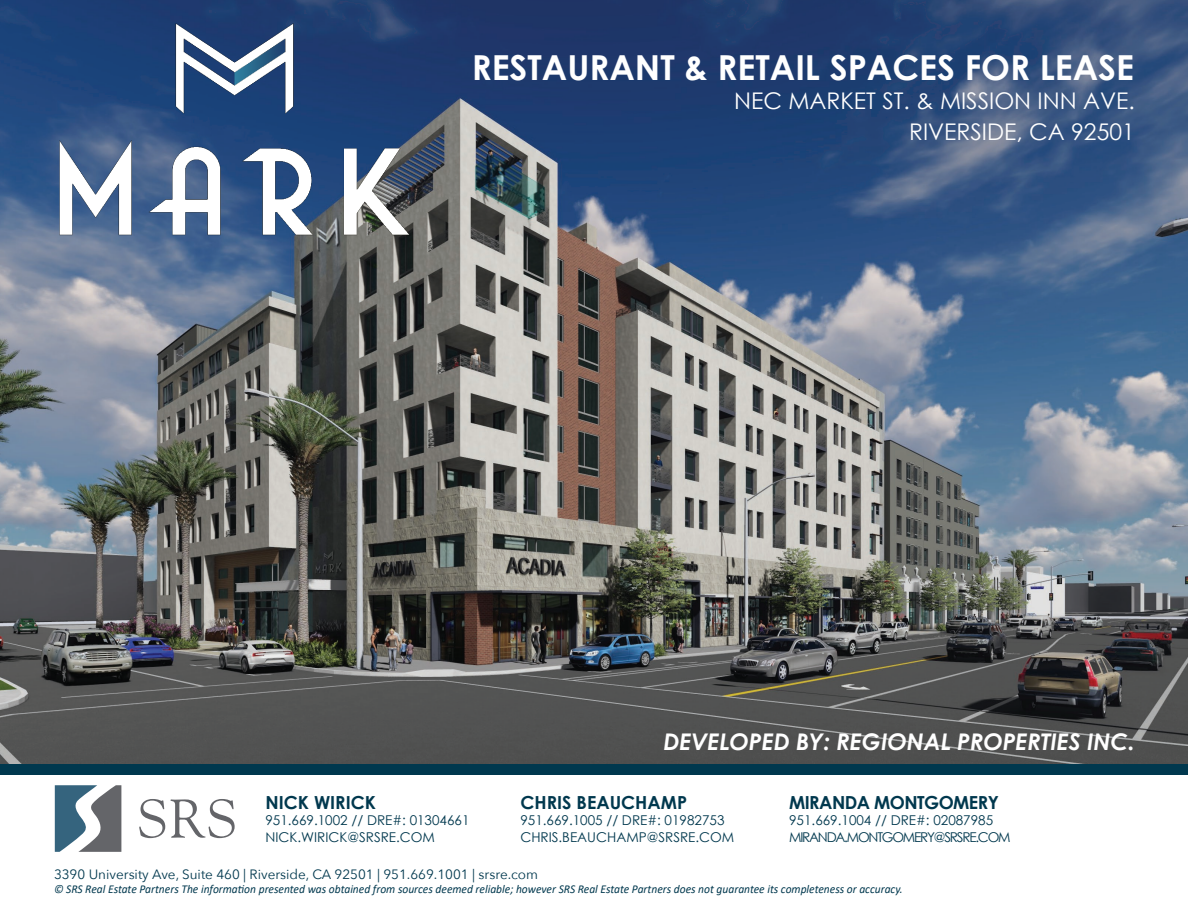
<style>
.page{position:relative;width:1188px;height:918px;background:#fff}
.page>*{position:absolute;margin:0;border:0;box-sizing:border-box;transform-origin:0 0}
.t1{font:700 34.5px "Century Gothic";color:#fff}
.t2{font:22.95px/30.6px "Century Gothic";color:#fff;text-align:right}
.t3{font:italic 700 22.95px "Century Gothic";color:#fff}
.t4{font:700 18px "Century Gothic";color:#00384e}
.t5{font:700 18px "Century Gothic";letter-spacing:-.03em;color:#00384e}
.t6{font:13.5px/16.2px "Century Gothic";color:#00384e}
.t7{font:13.5px "Avenir Next";color:#00384e}
.t8{font:13.5px/16.2px "Century Gothic";letter-spacing:-.09em;color:#00384e}
.t9{font:italic 12px "Calibri";color:#00384e;scale:.96 1}
</style>
<div class="page">
<img style="left:0;top:0;width:1188px;height:765px">
<div style="left:0;top:765px;width:1188px;height:10px;background:#00384e"></div>
<svg style="left:139px;top:799px;width:96px;height:39px"></svg>
<svg style="left:55px;top:785px;width:66px;height:67px"></svg>
<img style="left:42px;top:13px;width:379px;height:229px">
<p class="t1" style="left:472px;top:41px;width:664px">RESTAURANT &amp; RETAIL SPACES FOR LEASE</p>
<p class="t2" style="left:734px;top:85px;width:402px">NEC MARKET ST. &amp; MISSION INN AVE.<br>RIVERSIDE, CA 92501</p>
<h3 class="t4" style="left:265px;top:789px;width:112px">NICK WIRICK</h3>
<p class="t6" style="left:265px;top:812px;width:206px">951.669.1002 // DRE#: 01304661<br>NICK.WIRICK@SRSRE.COM</p>
<p class="t3" style="left:664px;top:724px;width:473px">DEVELOPED BY: REGIONAL PROPERTIES INC.</p>
<h3 class="t4" style="left:520px;top:789px;width:168px">CHRIS BEAUCHAMP</h3>
<p class="t6" style="left:520px;top:812px;width:215px">951.669.1005 // DRE#: 01982753<br>CHRIS.BEAUCHAMP@SRSRE.COM</p>
<h3 class="t5" style="left:789px;top:789px;width:211px">MIRANDA MONTGOMERY</h3>
<p class="t8" style="left:789px;top:812px;width:223px">951.669.1004 // DRE#: 02087985<br>MIRANDA.MONTGOMERY@SRSRE.COM</p>
<p class="t7" style="left:54px;top:863px;width:486px">3390 University Ave, Suite 460 | Riverside, CA 92501 | 951.669.1001 | srsre.com</p>
<p class="t9" style="left:54px;top:881px;width:886px">© SRS Real Estate Partners The information presented was obtained from sources deemed reliable; however SRS Real Estate Partners does not guarantee its completeness or accuracy.</p>
</div>
